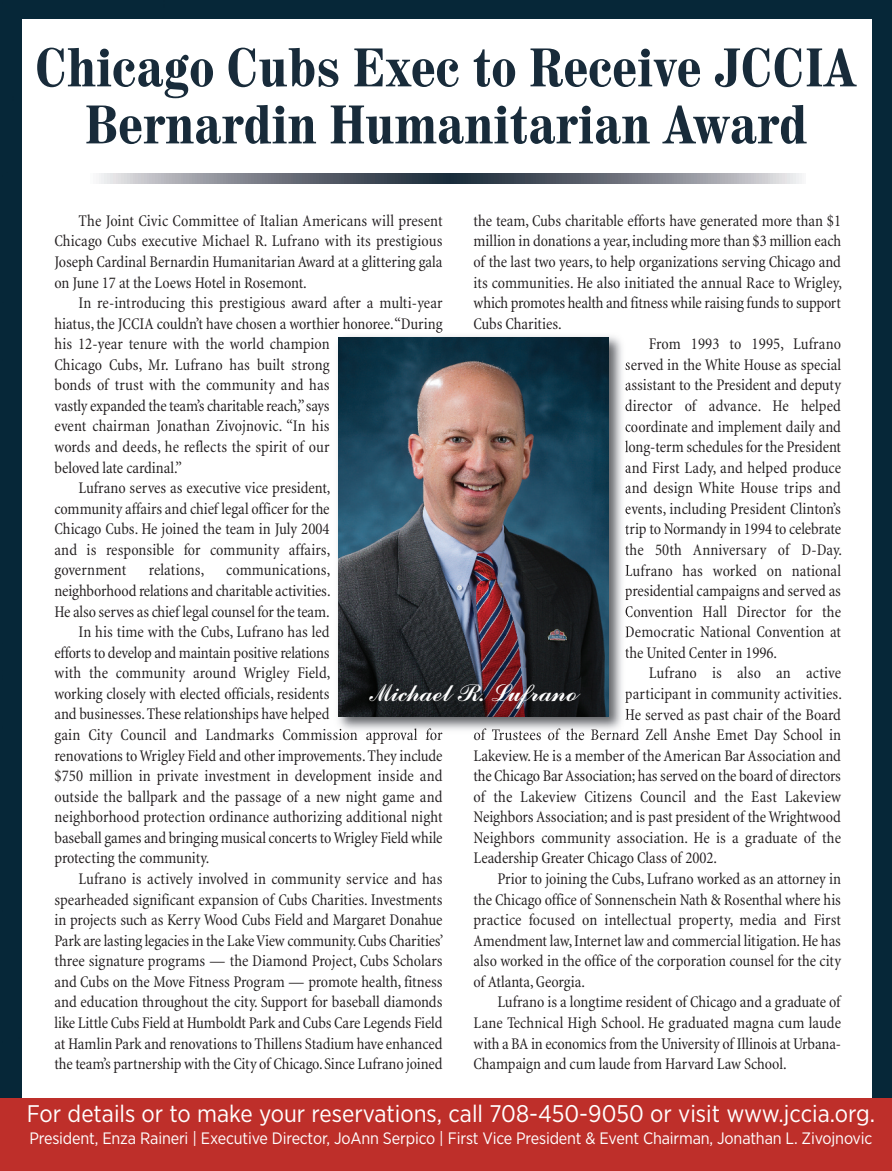
<style>
.page{position:relative;width:892px;height:1171px;background:#fff}
.page>*{position:absolute;margin:0;border:0;box-sizing:border-box;transform-origin:0 0}
.t1{font:700 condensed 54px/57px "Century 725 BT";color:#182b3a;text-align:center}
.t2{font:27px "Commercial Script BT";color:#fff}
.t3{font:24px "Gotham Narrow";color:#fff}
.t4{font:condensed 16.5px/20.5px "Minion";letter-spacing:-.005em;color:#231f20;text-align:justify}
.t5{font:16.5px "Gotham Narrow";letter-spacing:-.01em;color:#fff}
</style>
<div class="page">
<div style="left:0;top:0;width:891px;height:1097px;background:#062738"></div>
<div style="left:22px;top:19px;width:849px;height:1079px;background:#fff"></div>
<div style="left:0;top:1097px;width:891px;height:73px;background:#be2f2a"></div>
<svg style="left:99px;top:173px;width:703px;height:10px;background:#777d86"></svg>
<img style="left:333px;top:331px;width:294px;height:405px">
<svg style="left:625px;top:361px;width:2px;height:9px"></svg>
<svg style="left:625px;top:382px;width:2px;height:8px"></svg>
<svg style="left:625px;top:402px;width:2px;height:9px"></svg>
<svg style="left:625px;top:423px;width:2px;height:8px"></svg>
<svg style="left:625px;top:440px;width:2px;height:13px"></svg>
<svg style="left:625px;top:464px;width:2px;height:8px"></svg>
<svg style="left:625px;top:485px;width:2px;height:9px"></svg>
<svg style="left:625px;top:505px;width:2px;height:10px"></svg>
<svg style="left:625px;top:523px;width:2px;height:12px"></svg>
<svg style="left:625px;top:543px;width:2px;height:12px"></svg>
<svg style="left:625px;top:563px;width:2px;height:12px"></svg>
<svg style="left:625px;top:587px;width:2px;height:29px"></svg>
<svg style="left:625px;top:626px;width:2px;height:11px"></svg>
<svg style="left:625px;top:647px;width:2px;height:10px"></svg>
<svg style="left:625px;top:690px;width:2px;height:29px"></svg>
<img style="left:474px;top:728px;width:66px;height:8px">
<img style="left:338px;top:338px;width:270px;height:378px">
<h1 class="t1" style="left:36px;top:44px;width:822px">Chicago Cubs Exec to Receive JCCIA<br>Bernardin Humanitarian Award</h1>
<p class="t4" style="left:54px;top:212px;width:389px;text-indent:24px">The Joint Civic Committee of Italian Americans will present Chicago Cubs executive Michael R. Lufrano with its prestigious Joseph Cardinal Bernardin Humanitarian Award at a glittering gala on June 17 at the Loews Hotel in Rosemont.</p>
<p class="t4" style="left:78px;top:294px;width:365px">In re-introducing this prestigious award after a multi-year</p>
<p class="t4" style="left:54px;top:314px;width:389px">hiatus,the JCCIA couldn’t have chosen a worthier honoree.“During</p>
<p class="t4" style="left:54px;top:335px;width:276px">his 12-year tenure with the world champion</p>
<p class="t4" style="left:54px;top:355px;width:276px">Chicago Cubs, Mr. Lufrano has built strong</p>
<p class="t4" style="left:54px;top:376px;width:276px">bonds of trust with the community and has</p>
<p class="t4" style="left:54px;top:396px;width:276px">vastly expanded the team’s charitable reach,”says</p>
<p class="t4" style="left:54px;top:417px;width:276px">event chairman Jonathan Zivojnovic. “In his</p>
<p class="t4" style="left:54px;top:438px;width:276px">words and deeds, he reflects the spirit of our</p>
<p class="t4" style="left:54px;top:458px;width:129px">beloved late cardinal.”</p>
<p class="t4" style="left:78px;top:479px;width:253px">Lufrano serves as executive vice president,</p>
<p class="t4" style="left:54px;top:499px;width:276px">community affairs and chief legal officer for the</p>
<p class="t4" style="left:54px;top:520px;width:276px">Chicago Cubs. He joined the team in July 2004</p>
<p class="t4" style="left:54px;top:540px;width:277px">and is responsible for community affairs,</p>
<p class="t4" style="left:54px;top:561px;width:73px">government</p>
<p class="t4" style="left:149px;top:561px;width:57px">relations,</p>
<p class="t4" style="left:226px;top:561px;width:106px">communications,</p>
<p class="t4" style="left:54px;top:581px;width:277px">neighborhood relations and charitable activities.</p>
<p class="t4" style="left:54px;top:602px;width:276px">He also serves as chief legal counsel for the team.</p>
<p class="t4" style="left:78px;top:623px;width:252px">In his time with the Cubs, Lufrano has led</p>
<p class="t4" style="left:54px;top:643px;width:276px">efforts to develop and maintain positive relations</p>
<p class="t4" style="left:54px;top:664px;width:277px">with the community around Wrigley Field,</p>
<p class="t4" style="left:54px;top:684px;width:276px">working closely with elected officials, residents</p>
<p class="t4" style="left:54px;top:705px;width:276px">and businesses.These relationships have helped</p>
<p class="t4" style="left:54px;top:725px;width:389px">gain City Council and Landmarks Commission approval for</p>
<p class="t4" style="left:54px;top:746px;width:389px">renovations to Wrigley Field and other improvements.They include</p>
<p class="t4" style="left:54px;top:766px;width:389px">$750 million in private investment in development inside and</p>
<p class="t4" style="left:54px;top:787px;width:389px">outside the ballpark and the passage of a new night game and</p>
<p class="t4" style="left:54px;top:807px;width:389px">neighborhood protection ordinance authorizing additional night</p>
<p class="t4" style="left:54px;top:828px;width:389px">baseball games and bringing musical concerts toWrigley Field while</p>
<p class="t4" style="left:54px;top:849px;width:156px">protecting the community.</p>
<p class="t4" style="left:78px;top:869px;width:365px">Lufrano is actively involved in community service and has</p>
<p class="t4" style="left:54px;top:890px;width:389px">spearheaded significant expansion of Cubs Charities. Investments</p>
<p class="t4" style="left:54px;top:910px;width:389px">in projects such as Kerry Wood Cubs Field and Margaret Donahue</p>
<p class="t4" style="left:54px;top:931px;width:390px">Park are lasting legacies in the LakeView community.Cubs Charities’</p>
<p class="t4" style="left:54px;top:951px;width:389px">three signature programs — the Diamond Project, Cubs Scholars</p>
<p class="t4" style="left:54px;top:972px;width:389px">and Cubs on the Move Fitness Program — promote health, fitness</p>
<p class="t4" style="left:54px;top:992px;width:389px">and education throughout the city. Support for baseball diamonds</p>
<p class="t4" style="left:54px;top:1013px;width:389px">like Little Cubs Field at Humboldt Park and Cubs Care Legends Field</p>
<p class="t4" style="left:54px;top:1034px;width:389px">at Hamlin Park and renovations to Thillens Stadium have enhanced</p>
<p class="t4" style="left:54px;top:1054px;width:389px">the team’s partnership with the City of Chicago.Since Lufrano joined</p>
<p class="t4" style="left:473px;top:212px;width:369px">the team, Cubs charitable efforts have generated more than $1</p>
<p class="t4" style="left:473px;top:232px;width:369px">million in donations a year,including more than $3 million each</p>
<p class="t4" style="left:473px;top:253px;width:369px">of the last two years, to help organizations serving Chicago and</p>
<p class="t4" style="left:473px;top:273px;width:370px">its communities. He also initiated the annual Race to Wrigley,</p>
<p class="t4" style="left:473px;top:294px;width:369px">which promotes health and fitness while raising funds to support</p>
<p class="t4" style="left:473px;top:314px;width:90px">Cubs Charities.</p>
<p class="t4" style="left:648px;top:335px;width:194px">From 1993 to 1995, Lufrano</p>
<p class="t4" style="left:624px;top:355px;width:218px">served in the White House as special</p>
<p class="t4" style="left:624px;top:376px;width:218px">assistant to the President and deputy</p>
<p class="t4" style="left:624px;top:397px;width:218px">director of advance. He helped</p>
<p class="t4" style="left:624px;top:417px;width:218px">coordinate and implement daily and</p>
<p class="t4" style="left:624px;top:438px;width:218px">long-term schedules for the President</p>
<p class="t4" style="left:624px;top:458px;width:218px">and First Lady, and helped produce</p>
<p class="t4" style="left:624px;top:479px;width:218px">and design White House trips and</p>
<p class="t4" style="left:624px;top:499px;width:218px">events, including President Clinton’s</p>
<p class="t4" style="left:624px;top:520px;width:218px">trip to Normandy in 1994 to celebrate</p>
<p class="t4" style="left:624px;top:540px;width:219px">the 50th Anniversary of D-Day.</p>
<p class="t4" style="left:624px;top:561px;width:218px">Lufrano has worked on national</p>
<p class="t4" style="left:624px;top:582px;width:218px">presidential campaigns and served as</p>
<p class="t4" style="left:624px;top:602px;width:218px">Convention Hall Director for the</p>
<p class="t4" style="left:624px;top:623px;width:218px">Democratic National Convention at</p>
<p class="t4" style="left:624px;top:643px;width:154px">the United Center in 1996.</p>
<p class="t4" style="left:648px;top:664px;width:194px">Lufrano is also an active</p>
<p class="t4" style="left:624px;top:684px;width:219px">participant in community activities.</p>
<p class="t4" style="left:624px;top:705px;width:218px">He served as past chair of the Board</p>
<p class="t4" style="left:473px;top:725px;width:369px">of Trustees of the Bernard Zell Anshe Emet Day School in</p>
<p class="t4" style="left:473px;top:746px;width:369px">Lakeview.He is a member of the American Bar Association and</p>
<p class="t4" style="left:473px;top:766px;width:369px">the Chicago BarAssociation; has served on the board of directors</p>
<p class="t4" style="left:473px;top:787px;width:369px">of the Lakeview Citizens Council and the East Lakeview</p>
<p class="t4" style="left:473px;top:808px;width:369px">NeighborsAssociation; and is past president of the Wrightwood</p>
<p class="t4" style="left:473px;top:828px;width:369px">Neighbors community association. He is a graduate of the</p>
<p class="t4" style="left:473px;top:849px;width:245px">Leadership Greater Chicago Class of 2002.</p>
<p class="t4" style="left:497px;top:869px;width:345px">Prior to joining the Cubs, Lufrano worked as an attorney in</p>
<p class="t4" style="left:473px;top:890px;width:369px">the Chicago office of Sonnenschein Nath &amp; Rosenthal where his</p>
<p class="t4" style="left:473px;top:910px;width:369px">practice focused on intellectual property, media and First</p>
<p class="t4" style="left:473px;top:931px;width:369px">Amendment law,Internet law and commercial litigation.He has</p>
<p class="t4" style="left:473px;top:951px;width:369px">also worked in the office of the corporation counsel for the city</p>
<p class="t4" style="left:473px;top:972px;width:113px">of Atlanta,Georgia.</p>
<p class="t4" style="left:497px;top:993px;width:344px">Lufrano is a longtime resident of Chicago and a graduate of</p>
<p class="t4" style="left:473px;top:1013px;width:369px">Lane Technical High School. He graduated magna cum laude</p>
<p class="t4" style="left:473px;top:1034px;width:369px">with a BA in economics from the University of Illinois at Urbana-</p>
<p class="t4" style="left:473px;top:1054px;width:315px">Champaign and cum laude from Harvard Law School.</p>
<h3 class="t3" style="left:27px;top:1105px;width:849px">For details or to make your reservations, call 708-450-9050 or visit www.jccia.org.</h3>
<p class="t5" style="left:29px;top:1131px;width:844px">President, Enza Raineri | Executive Director, JoAnn Serpico | First Vice President &amp; Event Chairman, Jonathan L. Zivojnovic</p>
<h2 class="t2" style="left:370px;top:683px;width:207px">Michael R. Lufrano</h2>
</div>
